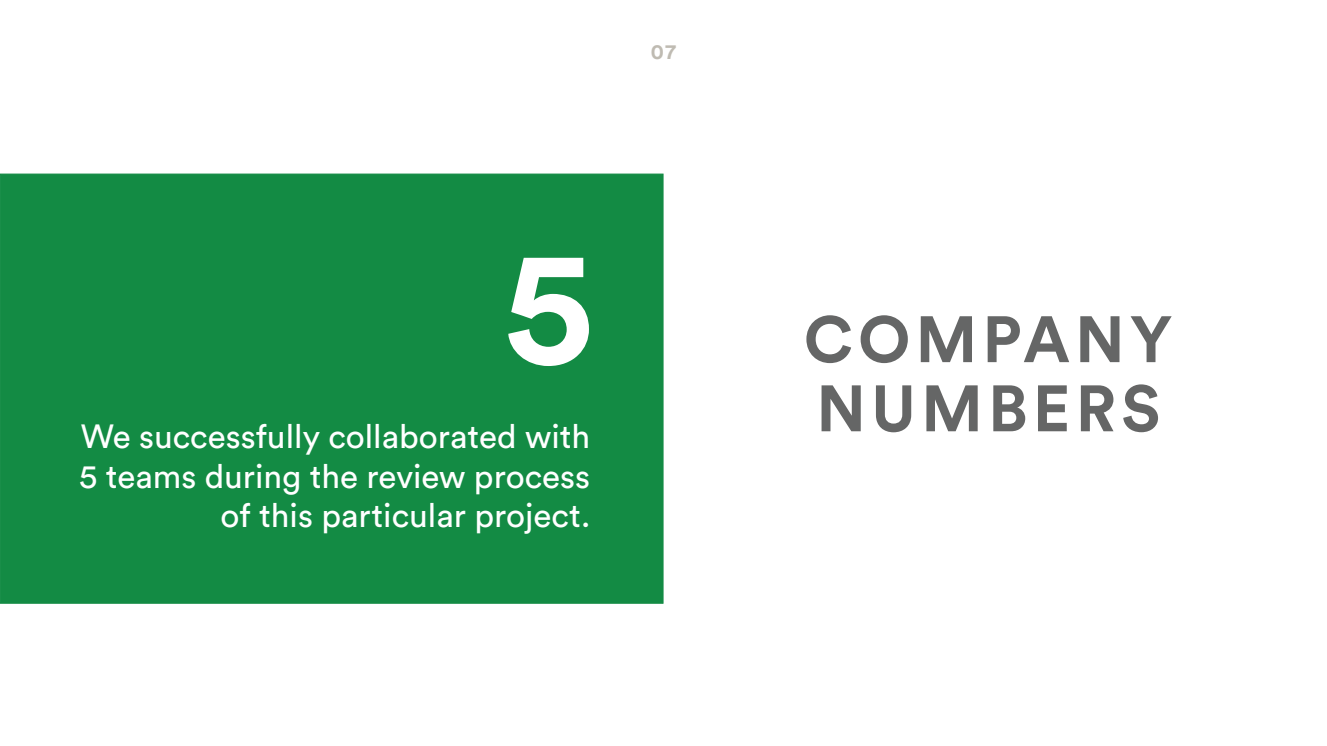
<style>
.page{position:relative;width:1327px;height:746px;background:#fff}
.page>*{position:absolute;margin:0;border:0;box-sizing:border-box;transform-origin:0 0}
.t1{font:700 162.75px "Circular Pro";color:#fff}
.t2{font:700 64.75px/69.1px "Circular Pro";letter-spacing:.08em;color:#656666}
.t3{font:33.25px "Circular Pro";color:#fff}
.t4{font:700 21px "Circular Pro";color:#bfbbb2}
</style>
<div class="page">
<div style="left:0;top:174px;width:663px;height:430px;background:#138b44;border:1px solid #138b44"></div>
<p class="t4" style="left:651px;top:37px;width:27px">07</p>
<p class="t1" style="left:504px;top:194px;width:92px">5</p>
<p class="t3" style="left:81px;top:414px;width:511px">We successfully collaborated with</p>
<p class="t3" style="left:79px;top:454px;width:512px">5 teams during the review process</p>
<p class="t3" style="left:220px;top:493px;width:371px">of this particular project.</p>
<h2 class="t2" style="left:804px;top:302px;width:370px">COMPANY<br>NUMBERS</h2>
</div>
